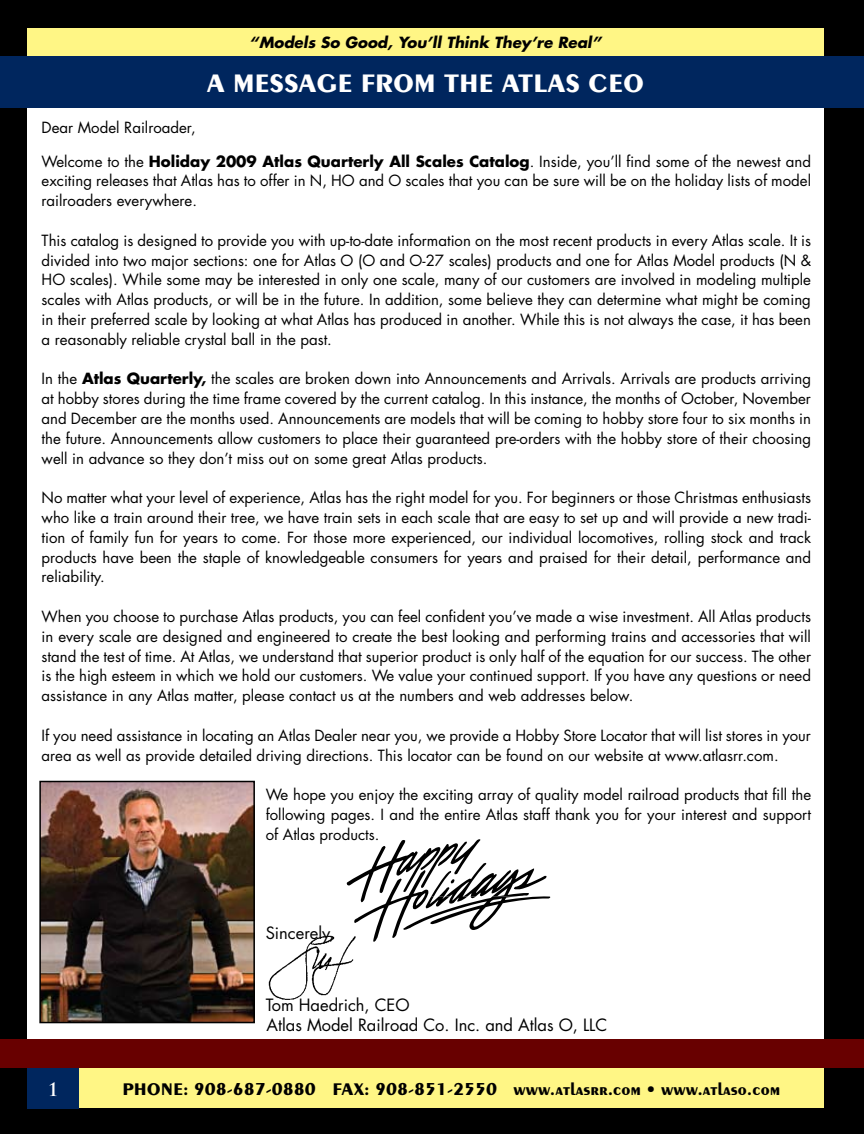
<style>
.page{position:relative;width:864px;height:1134px;background:#000}
.page>*{position:absolute;margin:0;border:0;box-sizing:border-box;transform-origin:0 0}
.t1{font:700 27px "Peignot";color:#fff}
.t2{font:700 18px "Peignot";color:#000}
.t3{font:700 18px "Trajan Pro";color:#fff}
.t4{font:16.5px/19.8px "Futura";color:#000}
.t5{font:15px/19.8px "Futura";color:#000;text-align:justify}
.t6{font:italic 700 15px "Futura";color:#000}
.s1{font-weight:700}
</style>
<div class="page">
<div style="left:27px;top:33px;width:797px;height:1061px;background:#fff"></div>
<div style="left:51px;top:1066px;width:773px;height:42px;background:#fff685"></div>
<div style="left:27px;top:1068px;width:52px;height:40px;background:#00265e"></div>
<div style="left:0;top:1040px;width:864px;height:28px;background:#680000"></div>
<div style="left:27px;top:28px;width:797px;height:37px;background:#fff685"></div>
<div style="left:0;top:56px;width:864px;height:51px;background:#00265e"></div>
<img style="left:268px;top:935px;width:86px;height:65px">
<img style="left:42px;top:784px;width:210px;height:236px">
<div style="left:39px;top:781px;width:216px;height:242px;border:2px solid #000"></div>
<svg style="left:346px;top:839px;width:205px;height:103px"></svg>
<p class="t6" style="left:250px;top:32px;width:353px">“Models So Good, You’ll Think They’re Real”</p>
<h1 class="t1" style="left:207px;top:67px;width:439px">A MESSAGE FROM THE ATLAS CEO</h1>
<p class="t5" style="left:42px;top:118px;width:156px">Dear Model Railroader,</p>
<p class="t5" style="left:42px;top:151px;width:771px">Welcome to the <span class="s1">Holiday 2009 Atlas Quarterly All Scales Catalog</span>. Inside, you’ll find some of the newest and exciting releases that Atlas has to offer in N, HO and O scales that you can be sure will be on the holiday lists of model railroaders everywhere.</p>
<p class="t5" style="left:42px;top:230px;width:771px">This catalog is designed to provide you with up-to-date information on the most recent products in every Atlas scale. It is divided into two major sections: one for Atlas O (O and O-27 scales) products and one for Atlas Model products (N &amp; HO scales). While some may be interested in only one scale, many of our customers are involved in modeling multiple scales with Atlas products, or will be in the future. In addition, some believe they can determine what might be coming in their preferred scale by looking at what Atlas has produced in another. While this is not always the case, it has been a reasonably reliable crystal ball in the past.</p>
<p class="t5" style="left:42px;top:369px;width:771px">In the <span class="s1">Atlas Quarterly,</span> the scales are broken down into Announcements and Arrivals. Arrivals are products arriving at hobby stores during the time frame covered by the current catalog. In this instance, the months of October, November and December are the months used. Announcements are models that will be coming to hobby store four to six months in the future. Announcements allow customers to place their guaranteed pre-orders with the hobby store of their choosing well in advance so they don’t miss out on some great Atlas products.</p>
<p class="t5" style="left:42px;top:488px;width:771px">No matter what your level of experience, Atlas has the right model for you. For beginners or those Christmas enthusiasts who like a train around their tree, we have train sets in each scale that are easy to set up and will provide a new tradi&shy;tion of family fun for years to come. For those more experienced, our individual locomotives, rolling stock and track products have been the staple of knowledgeable consumers for years and praised for their detail, performance and reliability.</p>
<p class="t5" style="left:42px;top:606px;width:771px">When you choose to purchase Atlas products, you can feel confident you’ve made a wise investment. All Atlas products in every scale are designed and engineered to create the best looking and performing trains and accessories that will stand the test of time. At Atlas, we understand that superior product is only half of the equation for our success. The other is the high esteem in which we hold our customers. We value your continued support. If you have any questions or need assistance in any Atlas matter, please contact us at the numbers and web addresses below.</p>
<p class="t5" style="left:42px;top:725px;width:771px">If you need assistance in locating an Atlas Dealer near you, we provide a Hobby Store Locator that will list stores in your area as well as provide detailed driving directions. This locator can be found on our website at www.atlasrr.com.</p>
<p class="t5" style="left:266px;top:785px;width:547px">We hope you enjoy the exciting array of quality model railroad products that fill the following pages. I and the entire Atlas staff thank you for your interest and support of Atlas products.</p>
<p class="t4" style="left:266px;top:923px;width:70px">Sincerely,</p>
<p class="t3" style="left:48px;top:1078px;width:12px">1</p>
<p class="t4" style="left:266px;top:995px;width:343px">Tom Haedrich, CEO<br>Atlas Model Railroad Co. Inc. and Atlas O, LLC</p>
<p class="t2" style="left:122px;top:1079px;width:660px">PHONE: 908-687-0880 FAX: 908-851-2550 www.atlasrr.com • www.atlaso.com</p>
</div>
